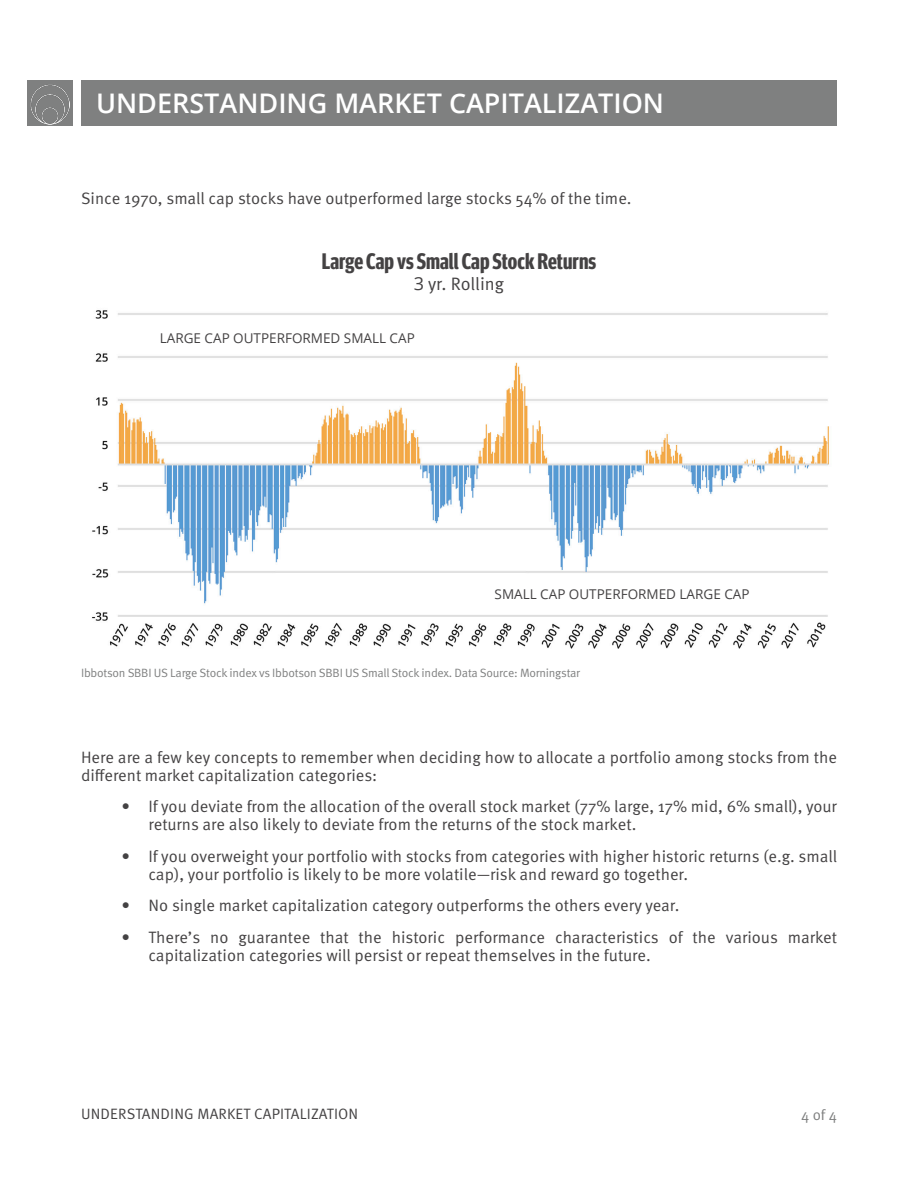
<style>
.page{position:relative;width:918px;height:1188px;background:#fff}
.page>*{position:absolute;margin:0;border:0;box-sizing:border-box;transform-origin:0 0}
.Titles{font:600 27px "Open Sans";color:#fff}
.t1{font:700 22.5px "Meta Headline Pro Comp";color:#444243}
.t2{font:18px "Meta Pro Norm";letter-spacing:-.005em;color:#444243}
.t3{font:16.5px/18px "Meta Pro Norm";color:#444243}
.t4{font:15px "Meta Pro Norm";letter-spacing:.01em;color:#444243}
.t5{font:15px "Meta Pro Norm";color:#7f8080}
.Paragraph_Style_1{font:13.5px "Open Sans";color:#444243}
.t6{font:12px "Meta Pro Norm";letter-spacing:-.02em;color:#7f8080}
.s1{font-family:"Open Sans"}
</style>
<div class="page">
<div style="left:81px;top:80px;width:756px;height:46px;background:#7f8080"></div>
<div style="left:27px;top:80px;width:45px;height:46px;background:#7f8080"></div>
<img style="left:30px;top:84px;width:40px;height:40px">
<img style="left:92px;top:310px;width:737px;height:339px">
<p class="Titles" style="left:96px;top:85px;width:569px">UNDERSTANDING MARKET CAPITALIZATION</p>
<p class="t3" style="left:81px;top:188px;width:552px">Since 1970, small cap stocks have outperformed large stocks 54% of the time.</p>
<p class="t1" style="left:322px;top:244px;width:276px">Large Cap vs Small Cap Stock Returns</p>
<p class="t2" style="left:414px;top:270px;width:92px"><span class="s1">3</span> yr. Rolling</p>
<p class="Paragraph_Style_1" style="left:160px;top:329px;width:256px">LARGE CAP OUTPERFORMED SMALL CAP</p>
<p class="Paragraph_Style_1" style="left:495px;top:585px;width:256px">SMALL CAP OUTPERFORMED LARGE CAP</p>
<p class="t6" style="left:81px;top:664px;width:501px">Ibbotson SBBI US Large Stock index vs Ibbotson SBBI US Small Stock index. Data Source: Morningstar</p>
<p class="t3" style="left:81px;top:747px;width:758px">Here are a few key concepts to remember when deciding how to allocate a portfolio among stocks from the different market capitalization categories:</p>
<p class="t3" style="left:148px;top:796px;width:690px;text-indent:-27px">• If you deviate from the allocation of the overall stock market (77% large, 17% mid, 6% small), your returns are also likely to deviate from the returns of the stock market.</p>
<p class="t3" style="left:148px;top:846px;width:690px;text-indent:-27px">• If you overweight your portfolio with stocks from categories with higher historic returns (e.g. small cap), your portfolio is likely to be more volatile—risk and reward go together.</p>
<p class="t3" style="left:122px;top:895px;width:560px">• No single market capitalization category outperforms the others every year.</p>
<p class="t3" style="left:148px;top:927px;width:690px;text-indent:-27px">• There’s no guarantee that the historic performance characteristics of the various market capitalization categories will persist or repeat themselves in the future.</p>
<p class="t4" style="left:81px;top:1102px;width:279px">UNDERSTANDING MARKET CAPITALIZATION</p>
<p class="t5" style="left:801px;top:1103px;width:37px">4 of 4</p>
</div>
